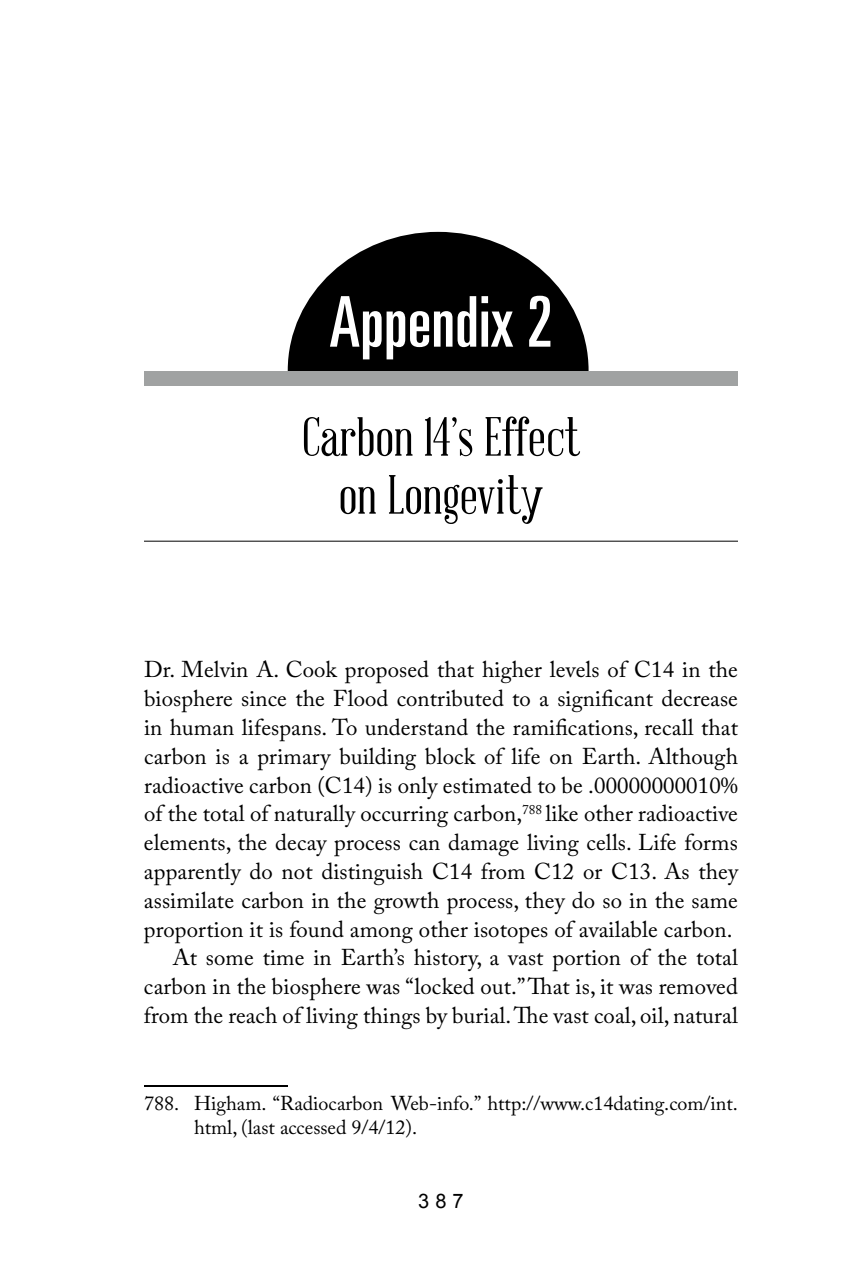
<style>
.page{position:relative;width:846px;height:1278px;background:#fff}
.page>*{position:absolute;margin:0;border:0;box-sizing:border-box;transform-origin:0 0}
.t1{font:ultra-condensed 70px "Univers LT";letter-spacing:.005em;color:#fff}
.t2{font:54px/58px "Abraham Lincoln";color:#000;text-align:center}
.t3{font:22.8px/28.8px "Adobe Caslon Pro";letter-spacing:.005em;color:#000;text-align:right}
.t4{font:20px/24px "Adobe Caslon Pro";color:#000}
.t5{font:20px "Arial";color:#000}
</style>
<div class="page">
<div style="left:288px;top:232px;width:301px;height:277px;background:#000;border-radius:50%"></div>
<div style="left:207px;top:371px;width:462px;height:177px;background:#fff"></div>
<div style="left:144px;top:371px;width:594px;height:15px;background:#a0a2a2"></div>
<hr style="left:144px;top:541px;width:594px;height:1px;background:#000">
<hr style="left:144px;top:1085px;width:144px;height:2px;background:#000">
<h1 class="t1" style="left:329px;top:282px;width:225px">Appendix 2</h1>
<h2 class="t2" style="left:302px;top:410px;width:279px">Carbon 14’s Effect on Longevity</h2>
<p class="t3" style="left:144px;top:655px;width:596px">Dr. Melvin A. Cook proposed that higher levels of C14 in the biosphere since the Flood contributed to a significant decrease in human lifespans. To understand the ramifications, recall that carbon is a primary building block of life on Earth. Although radioactive carbon (C14) is only estimated to be .00000000010% of the total of naturally occurring carbon,<sup>788</sup> like other radioactive elements, the decay process can damage living cells. Life forms apparently do not distinguish C14 from C12 or C13. As they assimilate carbon in the growth process, they do so in the same proportion it is found among other isotopes of available carbon.<br>At some time in Earth’s history, a vast portion of the total carbon in the biosphere was “locked out.” That is, it was removed from the reach of living things by burial. The vast coal, oil, natural</p>
<p class="t4" style="left:194px;top:1091px;width:545px;text-indent:-50px">788. Higham. “Radiocarbon Web-info.” http://www.c14dating.com/int. html, (last accessed 9/4/12).</p>
<p class="t5" style="left:418px;top:1188px;width:47px">387</p>
</div>
